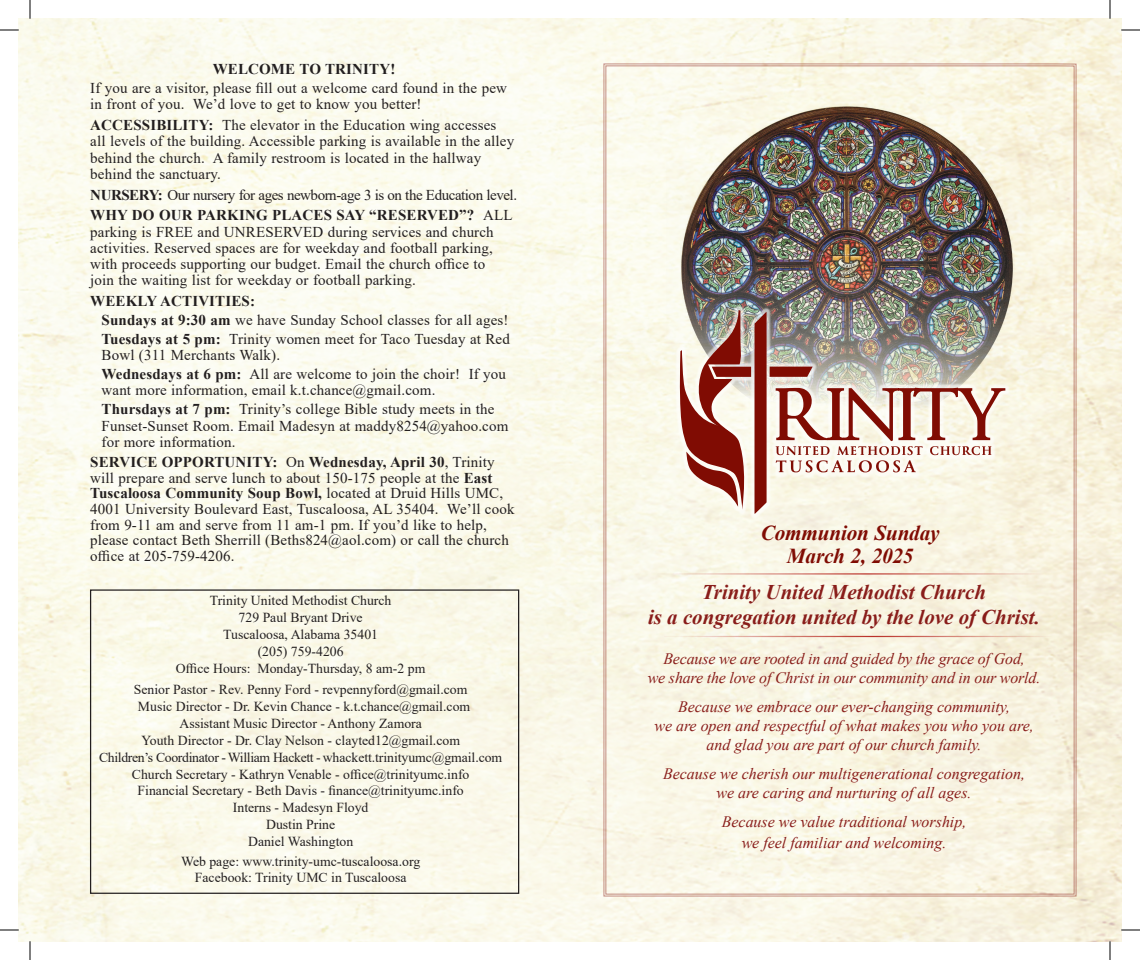
<style>
.page{position:relative;width:1140px;height:960px;background:#fff}
.page>*{position:absolute;margin:0;border:0;box-sizing:border-box;transform-origin:0 0}
.t1{font:italic 700 21.25px "Times New Roman";letter-spacing:-.01em;color:#800c03}
.t2{font:italic 700 20.88px "Times New Roman";color:#891d1a}
.t3{font:italic 15.88px/19.1px "Times New Roman";color:#891d1a;text-align:center}
.t4{font:15px/16.2px "Times New Roman";letter-spacing:.01em;color:#231f20}
.t5{font:15px "Times New Roman";letter-spacing:-.03em;color:#231f20}
.t6{font:700 15px "Times New Roman";letter-spacing:.01em;color:#231f20}
.t7{font:13.75px "Times New Roman";color:#231f20}
.t8{font:13.75px "Times New Roman";letter-spacing:-.025em;color:#231f20}
.s1{font-weight:700}
</style>
<div class="page">
<img style="left:19px;top:19px;width:1102px;height:922px">
<svg style="left:605px;top:65px;width:470px;height:830px;background:#f8f4e2"></svg>
<img style="left:666px;top:83px;width:364px;height:364px">
<hr style="left:664px;top:636px;width:389px;height:1px;background:#ba3129">
<hr style="left:658px;top:573px;width:389px;height:2px;background:#ba3129">
<div style="left:675px;top:305px;width:336px;height:214px;background:#fff;opacity:.62"></div>
<img style="left:678px;top:310px;width:327px;height:204px">
<div style="left:90px;top:589px;width:429px;height:305px;border:1px solid #231f20"></div>
<svg style="left:0;top:29px;width:19px;height:2px"></svg>
<svg style="left:1121px;top:29px;width:19px;height:2px"></svg>
<svg style="left:0;top:929px;width:19px;height:2px"></svg>
<svg style="left:1121px;top:929px;width:19px;height:2px"></svg>
<svg style="left:29px;top:0;width:2px;height:19px"></svg>
<svg style="left:29px;top:941px;width:2px;height:19px"></svg>
<svg style="left:1109px;top:0;width:2px;height:19px"></svg>
<svg style="left:1109px;top:941px;width:2px;height:19px"></svg>
<p class="t6" style="left:213px;top:58px;width:184px">WELCOME TO TRINITY!</p>
<p class="t4" style="left:90px;top:79px;width:418px">If you are a visitor, please fill out a welcome card found in the pew in front of you. We’d love to get to know you better!</p>
<p class="t4" style="left:90px;top:116px;width:408px"><span class="s1">ACCESSIBILITY:</span> The elevator in the Education wing accesses</p>
<p class="t4" style="left:90px;top:133px;width:425px">all levels of the building. Accessible parking is available in the alley behind the church. A family restroom is located in the hallway behind the sanctuary.</p>
<p class="t5" style="left:90px;top:184px;width:428px"><span class="s1">NURSERY:</span> Our nursery for ages newborn-age 3 is on the Education level.</p>
<p class="t4" style="left:90px;top:207px;width:424px"><span class="s1">WHY DO OUR PARKING PLACES SAY “RESERVED”?</span> ALL parking is FREE and UNRESERVED during services and church activities. Reserved spaces are for weekday and football parking, with proceeds supporting our budget. Email the church office to</p>
<p class="t4" style="left:90px;top:272px;width:327px">join the waiting list for weekday or football parking.</p>
<p class="t6" style="left:90px;top:290px;width:166px">WEEKLY ACTIVITIES:</p>
<p class="t4" style="left:102px;top:311px;width:408px"><span class="s1">Sundays at 9:30 am</span> we have Sunday School classes for all ages!</p>
<p class="t4" style="left:102px;top:330px;width:410px"><span class="s1">Tuesdays at 5 pm:</span> Trinity women meet for Taco Tuesday at Red<br>Bowl (311 Merchants Walk).</p>
<p class="t4" style="left:102px;top:366px;width:406px"><span class="s1">Wednesdays at 6 pm:</span> All are welcome to join the choir! If you want more information, email k.t.chance@gmail.com.</p>
<p class="t4" style="left:102px;top:401px;width:408px"><span class="s1">Thursdays at 7 pm:</span> Trinity’s college Bible study meets in the<br>Funset-Sunset Room. Email Madesyn at maddy8254@yahoo.com for more information.</p>
<p class="t4" style="left:90px;top:454px;width:426px;line-height:15.8px"><span class="s1">SERVICE OPPORTUNITY:</span> On <span class="s1">Wednesday, April 30</span>, Trinity will prepare and serve lunch to about 150-175 people at the <span class="s1">East Tuscaloosa Community Soup Bowl,</span> located at Druid Hills UMC, 4001 University Boulevard East, Tuscaloosa, AL 35404. We’ll cook from 9-11 am and serve from 11 am-1 pm. If you’d like to help, please contact Beth Sherrill (Beths824@aol.com) or call the church office at 205-759-4206.</p>
<p class="t7" style="left:210px;top:591px;width:183px">Trinity United Methodist Church</p>
<p class="t7" style="left:239px;top:608px;width:126px">729 Paul Bryant Drive</p>
<p class="t7" style="left:223px;top:625px;width:156px">Tuscaloosa, Alabama 35401</p>
<p class="t7" style="left:258px;top:642px;width:87px">(205) 759-4206</p>
<p class="t7" style="left:176px;top:658px;width:251px">Office Hours: Monday-Thursday, 8 am-2 pm</p>
<p class="t7" style="left:134px;top:680px;width:335px">Senior Pastor - Rev. Penny Ford - revpennyford@gmail.com</p>
<p class="t7" style="left:138px;top:697px;width:334px">Music Director - Dr. Kevin Chance - k.t.chance@gmail.com</p>
<p class="t7" style="left:179px;top:714px;width:244px">Assistant Music Director - Anthony Zamora</p>
<p class="t7" style="left:141px;top:730px;width:320px">Youth Director - Dr. Clay Nelson - clayted12@gmail.com</p>
<p class="t8" style="left:99px;top:747px;width:405px">Children’s Coordinator - William Hackett - whackett.trinityumc@gmail.com</p>
<p class="t7" style="left:132px;top:764px;width:339px">Church Secretary - Kathryn Venable - office@trinityumc.info</p>
<p class="t7" style="left:138px;top:781px;width:328px">Financial Secretary - Beth Davis - finance@trinityumc.info</p>
<p class="t7" style="left:233px;top:798px;width:137px">Interns - Madesyn Floyd</p>
<p class="t7" style="left:266px;top:815px;width:71px">Dustin Prine</p>
<p class="t7" style="left:248px;top:832px;width:107px">Daniel Washington</p>
<p class="t7" style="left:181px;top:851px;width:241px">Web page: www.trinity-umc-tuscaloosa.org</p>
<p class="t7" style="left:195px;top:868px;width:213px">Facebook: Trinity UMC in Tuscaloosa</p>
<p class="t1" style="left:761px;top:518px;width:180px">Communion Sunday</p>
<p class="t1" style="left:787px;top:541px;width:128px">March 2, 2025</p>
<p class="t2" style="left:702px;top:577px;width:286px">Trinity United Methodist Church</p>
<p class="t2" style="left:648px;top:602px;width:393px">is a congregation united by the love of Christ.</p>
<p class="t3" style="left:663px;top:648px;width:363px">Because we are rooted in and guided by the grace of God,</p>
<p class="t3" style="left:648px;top:668px;width:394px">we share the love of Christ in our community and in our world.</p>
<p class="t3" style="left:678px;top:696px;width:334px">Because we embrace our ever-changing community,</p>
<p class="t3" style="left:654px;top:716px;width:381px">we are open and respectful of what makes you who you are, and glad you are part of our church family.</p>
<p class="t3" style="left:663px;top:764px;width:363px">Because we cherish our multigenerational congregation,</p>
<p class="t3" style="left:717px;top:783px;width:256px">we are caring and nurturing of all ages.</p>
<p class="t3" style="left:722px;top:812px;width:246px">Because we value traditional worship,</p>
<p class="t3" style="left:742px;top:832px;width:206px">we feel familiar and welcoming.</p>
</div>
